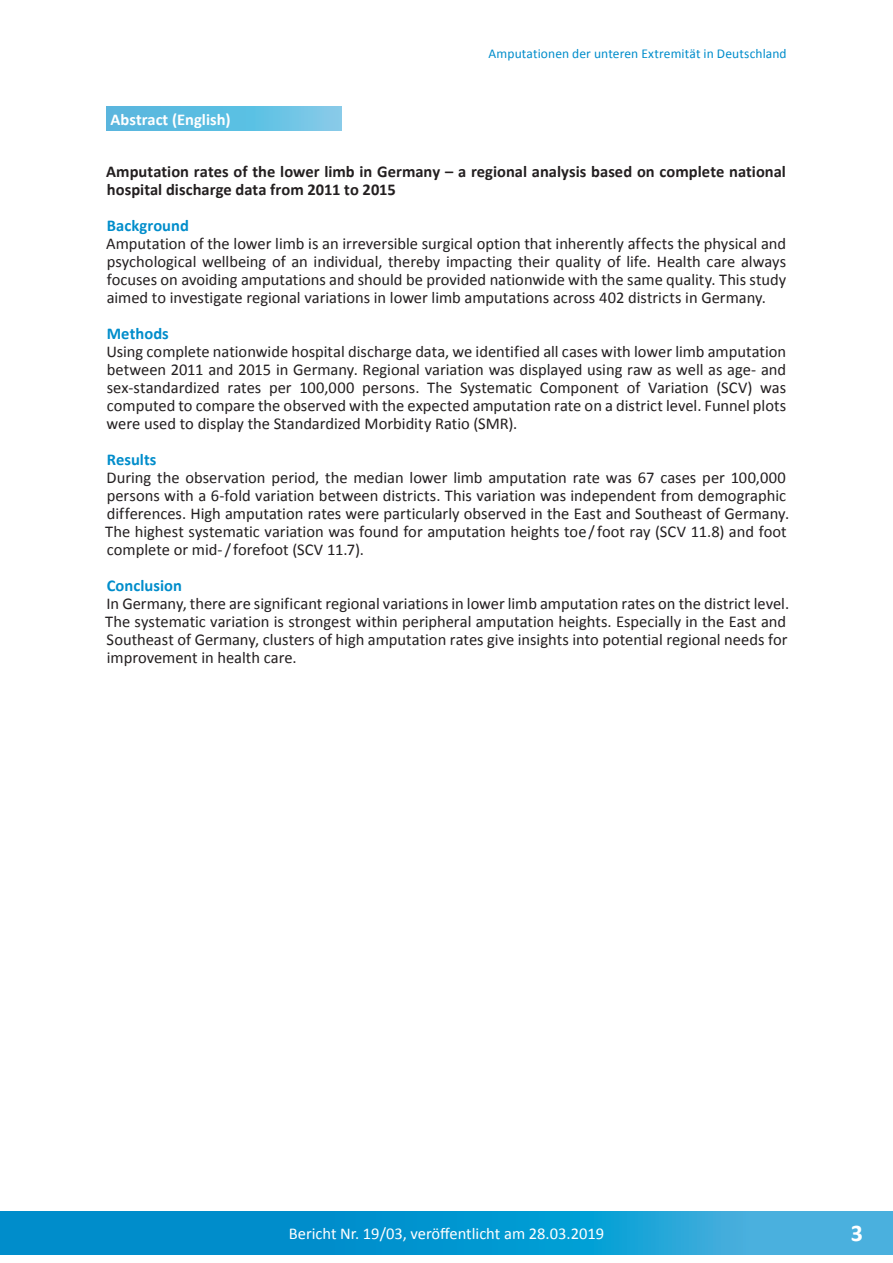
<style>
.page{position:relative;width:893px;height:1263px;background:#fff}
.page>*{position:absolute;margin:0;border:0;box-sizing:border-box;transform-origin:0 0}
.t1{font:700 24px "Calibri";color:#fff}
.Fließtext_en{font:16.5px/18px "Calibri";color:#231f20;text-align:justify}
.Fließtext{font:700 16.5px/18px "Calibri";color:#231f20}
.t2{font:16.5px "Calibri";color:#fff}
.Zwischenüberschrift{font:700 16.5px "Calibri";letter-spacing:.005em;color:#008dcb}
.t3{font:700 16.5px "Calibri";color:#fff}
.t4{font:13.5px "Calibri";letter-spacing:.005em;color:#008dcb}
</style>
<div class="page">
<svg style="left:0;top:1212px;width:893px;height:42px;background:#129ad2"></svg>
<svg style="left:106px;top:106px;width:236px;height:25px;background:#63bfe2"></svg>
<p class="t4" style="left:489px;top:45px;width:299px">Amputationen der unteren Extremität in Deutschland</p>
<p class="t3" style="left:111px;top:109px;width:122px">Abstract (English)</p>
<p class="Fließtext" style="left:106px;top:163px;width:681px">Amputation rates of the lower limb in Germany – a regional analysis based on complete national hospital discharge data from 2011 to 2015</p>
<p class="Zwischenüberschrift" style="left:107px;top:215px;width:84px">Background</p>
<p class="Fließtext_en" style="left:106px;top:235px;width:682px">Amputation of the lower limb is an irreversible surgical option that inherently affects the physical and psychological wellbeing of an individual, thereby impacting their quality of life. Health care always focuses on avoiding amputations and should be provided nationwide with the same quality. This study aimed to investigate regional variations in lower limb amputations across 402 districts in Germany.</p>
<p class="Zwischenüberschrift" style="left:107px;top:323px;width:64px">Methods</p>
<p class="Fließtext_en" style="left:106px;top:343px;width:681px">Using complete nationwide hospital discharge data, we identified all cases with lower limb amputation between 2011 and 2015 in Germany. Regional variation was displayed using raw as well as age- and sex-standardized rates per 100,000 persons. The Systematic Component of Variation (SCV) was computed to compare the observed with the expected amputation rate on a district level. Funnel plots were used to display the Standardized Morbidity Ratio (SMR).</p>
<p class="Zwischenüberschrift" style="left:107px;top:449px;width:51px">Results</p>
<p class="Fließtext_en" style="left:105px;top:469px;width:685px;text-align:left">During the observation period, the median lower limb amputation rate was 67 cases per 100,000 persons with a 6-fold variation between districts. This variation was independent from demographic differences. High amputation rates were particularly observed in the East and Southeast of Germany.<br>The highest systematic variation was found for amputation heights toe / foot ray (SCV 11.8) and foot complete or mid- / forefoot (SCV 11.7).</p>
<p class="Zwischenüberschrift" style="left:107px;top:575px;width:77px">Conclusion</p>
<p class="Fließtext_en" style="left:105px;top:595px;width:685px;text-align:left">In Germany, there are significant regional variations in lower limb amputation rates on the district level.<br>The systematic variation is strongest within peripheral amputation heights. Especially in the East and Southeast of Germany, clusters of high amputation rates give insights into potential regional needs for improvement in health care.</p>
<p class="t2" style="left:289px;top:1223px;width:317px">Bericht Nr. 19/03, veröffentlicht am 28.03.2019</p>
<h1 class="t1" style="left:851px;top:1218px;width:14px">3</h1>
</div>
